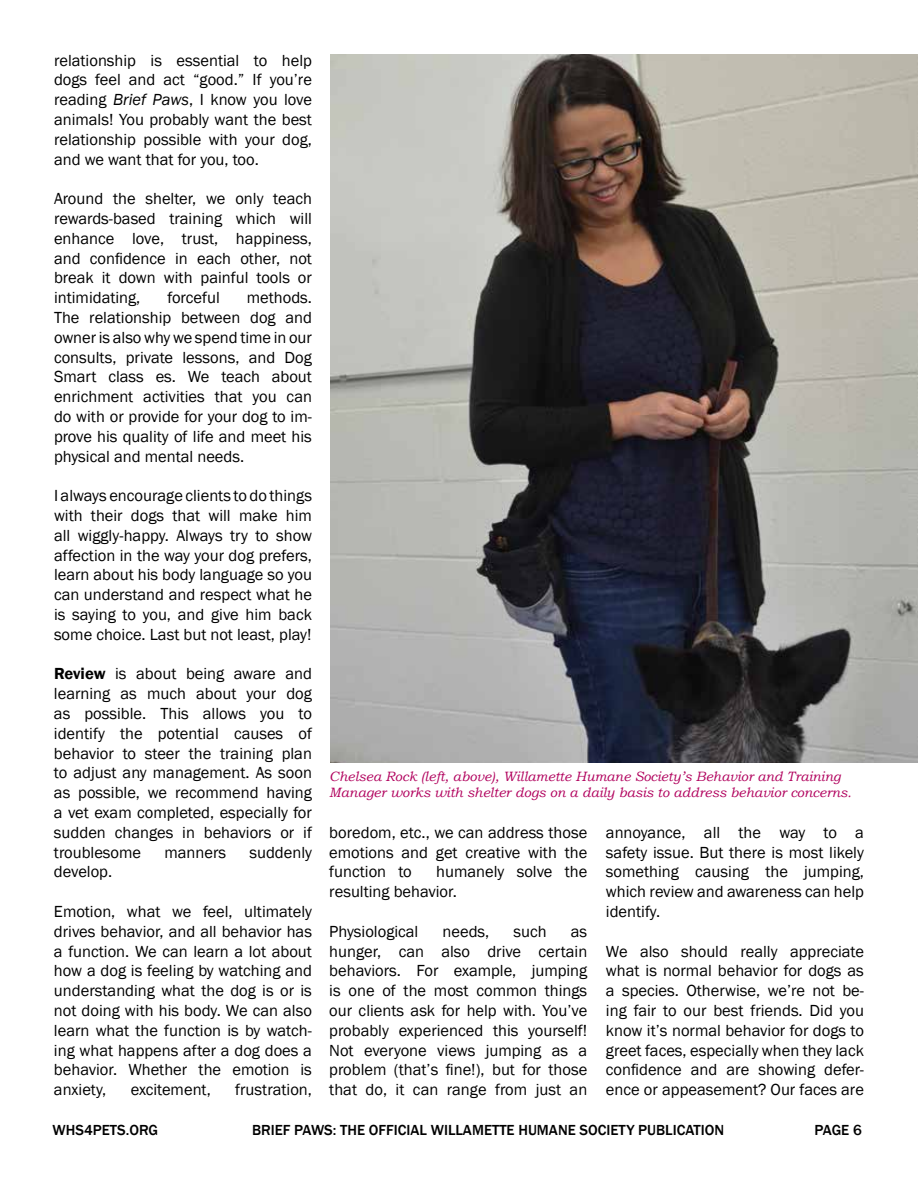
<style>
.page{position:relative;width:918px;height:1188px;background:#fff}
.page>*{position:absolute;margin:0;border:0;box-sizing:border-box;transform-origin:0 0}
.t1{font:16.5px/19.8px "Franklin Gothic";color:#000;text-align:justify}
.t2{font:500 15px "Franklin Gothic";color:#000}
.t3{font:italic 13.5px/16.2px "Bookman Old Style";color:#b1005d}
.s1{font-style:italic}
.s2{font-weight:600}
</style>
<div class="page">
<img style="left:330px;top:54px;width:588px;height:708px">
<p class="t1" style="left:54px;top:51px;width:260px">relationship is essential to help dogs feel and act “good.” If you’re reading <span class="s1">Brief Paws</span>, I know you love animals! You probably want the best relationship possible with your dog, and we want that for you, too.</p>
<p class="t1" style="left:54px;top:189px;width:260px">Around the shelter, we only teach rewards-based training which will enhance love, trust, happiness, and confidence in each other, not break it down with painful tools or intimidating,</p>
<p class="t1" style="left:168px;top:288px;width:54px">forceful</p>
<p class="t1" style="left:54px;top:288px;width:260px;text-indent:193px">methods.<br>The relationship between dog and owner is also why we spend time in our consults, private lessons, and Dog Smart class es. We teach about enrichment activities that you can do with or provide for your dog to im&shy;prove his quality of life and meet his physical and mental needs.</p>
<p class="t1" style="left:54px;top:486px;width:260px">I always encourage clients to do things with their dogs that will make him all wiggly-happy. Always try to show affection in the way your dog prefers, learn about his body language so you can understand and respect what he is saying to you, and give him back some choice. Last but not least, play!</p>
<p class="t1" style="left:54px;top:664px;width:260px"><span class="s2">Review</span> is about being aware and learning as much about your dog as possible. This allows you to identify the potential causes of behavior to steer the training plan to adjust any management. As soon as possible, we recommend having a vet exam completed, especially for sudden changes in behaviors or if troublesome</p>
<p class="t1" style="left:164px;top:843px;width:63px">manners</p>
<p class="t1" style="left:249px;top:843px;width:64px">suddenly</p>
<p class="t1" style="left:54px;top:862px;width:60px">develop.</p>
<p class="t1" style="left:54px;top:902px;width:260px">Emotion, what we feel, ultimately drives behavior, and all behavior has a function. We can learn a lot about how a dog is feeling by watching and understanding what the dog is or is not doing with his body. We can also learn what the function is by watch&shy;ing what happens after a dog does a behavior. Whether the emotion is anxiety,</p>
<p class="t1" style="left:131px;top:1080px;width:82px">excitement,</p>
<p class="t1" style="left:235px;top:1080px;width:78px">frustration,</p>
<p class="t3" style="left:329px;top:768px;width:524px">Chelsea Rock (left, above), Willamette Humane Society’s Behavior and Training<br>Manager works with shelter dogs on a daily basis to address behavior concerns.</p>
<p class="t1" style="left:329px;top:823px;width:260px">boredom, etc., we can address those emotions and get creative with the function to</p>
<p class="t1" style="left:329px;top:862px;width:260px;text-indent:107px">humanely solve the resulting behavior.</p>
<p class="t1" style="left:329px;top:922px;width:91px">Physiological</p>
<p class="t1" style="left:443px;top:922px;width:48px">needs,</p>
<p class="t1" style="left:514px;top:922px;width:35px">such</p>
<p class="t1" style="left:329px;top:922px;width:260px;text-indent:242px">as hunger, can also drive certain behaviors. For example, jumping is one of the most common things our clients ask for help with. You’ve probably experienced this yourself!<br>Not everyone views jumping as a problem (that’s fine!), but for those that do, it can range from just an</p>
<p class="t1" style="left:606px;top:823px;width:260px">annoyance, all the way to a safety issue. But there is most likely something causing the jumping, which review and awareness can help identify.</p>
<p class="t1" style="left:606px;top:942px;width:260px">We also should really appreciate what is normal behavior for dogs as a species. Otherwise, we’re not be&shy;ing fair to our best friends. Did you know it’s normal behavior for dogs to greet faces, especially when they lack confidence and are showing defer&shy;ence or appeasement? Our faces are</p>
<p class="t2" style="left:53px;top:1121px;width:107px">WHS4PETS.ORG</p>
<p class="t2" style="left:252px;top:1121px;width:474px">BRIEF PAWS: THE OFFICIAL WILLAMETTE HUMANE SOCIETY PUBLICATION</p>
<p class="t2" style="left:815px;top:1121px;width:49px">PAGE 6</p>
</div>
